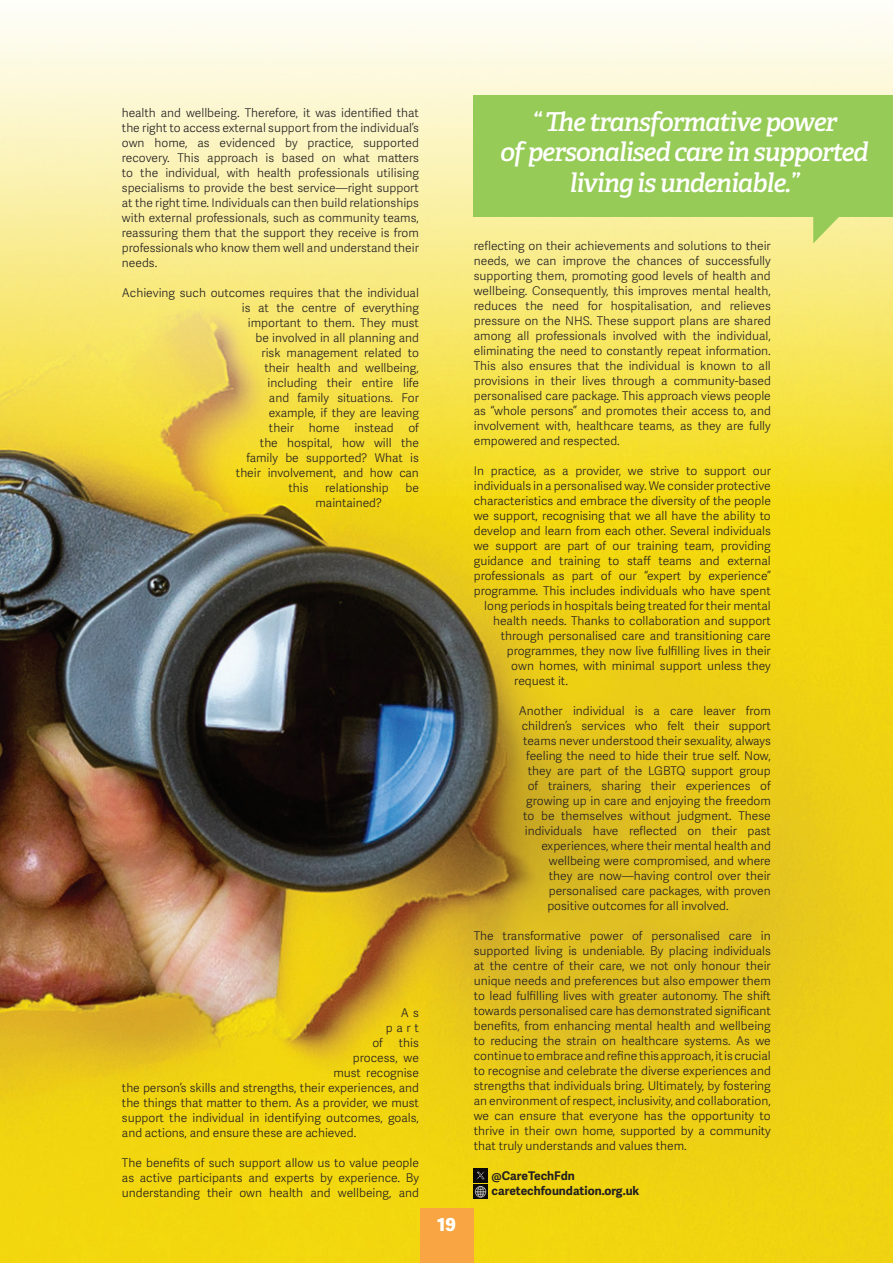
<style>
.page{position:relative;width:893px;height:1263px;background:#fff}
.page>*{position:absolute;margin:0;border:0;box-sizing:border-box;transform-origin:0 0}
.t1{font:italic 600 26.1px "Adelle";letter-spacing:-.04em;color:#fff}
.t2{font:800 18px "Adelle Sans";color:#fff}
.t3{font:300 12px/15px "Adelle Sans";color:#231f20;text-align:justify}
.t4{font:700 12px "Adelle Sans";color:#231f20}
</style>
<div class="page">
<img style="left:0;top:17px;width:893px;height:1246px">
<div style="left:420px;top:1209px;width:54px;height:54px;background:#f9a543"></div>
<img style="left:474px;top:1168px;width:13px;height:14px">
<svg style="left:474px;top:1185px;width:13px;height:13px"></svg>
<svg style="left:813px;top:217px;width:54px;height:26px"></svg>
<div style="left:474px;top:95px;width:419px;height:122px;background:#97cb58"></div>
<p class="t3" style="left:122px;top:105px;width:299px">health and wellbeing. Therefore, it was identified that the right to access external support from the individual’s own home, as evidenced by practice, supported recovery. This approach is based on what matters to the individual, with health professionals utilising specialisms to provide the best service—right support at the right time. Individuals can then build relationships with external professionals, such as community teams, reassuring them that the support they receive is from professionals who know them well and understand their needs.</p>
<p class="t3" style="left:122px;top:285px;width:299px">Achieving such outcomes requires that the individual</p>
<p class="t3" style="left:242px;top:300px;width:178px">is at the centre of everything</p>
<p class="t3" style="left:248px;top:315px;width:173px">important to them. They must</p>
<p class="t3" style="left:255px;top:330px;width:165px">be involved in all planning and</p>
<p class="t3" style="left:261px;top:345px;width:159px">risk management related to</p>
<p class="t3" style="left:264px;top:360px;width:156px">their health and wellbeing,</p>
<p class="t3" style="left:267px;top:375px;width:153px">including their entire life</p>
<p class="t3" style="left:269px;top:390px;width:152px">and family situations. For</p>
<p class="t3" style="left:269px;top:405px;width:151px">example, if they are leaving</p>
<p class="t3" style="left:269px;top:420px;width:151px">their home instead of</p>
<p class="t3" style="left:260px;top:435px;width:160px">the hospital, how will the</p>
<p class="t3" style="left:246px;top:450px;width:174px">family be supported? What is</p>
<p class="t3" style="left:236px;top:465px;width:185px">their involvement, and how can</p>
<p class="t3" style="left:288px;top:480px;width:22px">this</p>
<p class="t3" style="left:325px;top:480px;width:65px">relationship</p>
<p class="t3" style="left:405px;top:480px;width:15px">be</p>
<p class="t3" style="left:315px;top:495px;width:68px">maintained?</p>
<p class="t3" style="left:386px;top:1005px;width:35px;text-align:right">A s part</p>
<p class="t3" style="left:372px;top:1035px;width:12px">of</p>
<p class="t3" style="left:399px;top:1035px;width:22px">this</p>
<p class="t3" style="left:353px;top:1050px;width:68px">process, we</p>
<p class="t3" style="left:333px;top:1065px;width:87px">must recognise</p>
<p class="t3" style="left:122px;top:1080px;width:299px">the person’s skills and strengths, their experiences, and</p>
<p class="t3" style="left:122px;top:1095px;width:298px">the things that matter to them. As a provider, we must</p>
<p class="t3" style="left:122px;top:1110px;width:298px">support the individual in identifying outcomes, goals,</p>
<p class="t3" style="left:122px;top:1125px;width:236px">and actions, and ensure these are achieved.</p>
<p class="t3" style="left:122px;top:1155px;width:299px">The benefits of such support allow us to value people as active participants and experts by experience. By understanding their own health and wellbeing, and</p>
<p class="t2" style="left:437px;top:1213px;width:20px">19</p>
<p class="t1" style="left:532px;top:105px;width:307px">“ The transformative power</p>
<p class="t1" style="left:500px;top:136px;width:370px">of personalised care in supported</p>
<p class="t1" style="left:570px;top:167px;width:231px">living is undeniable.”</p>
<p class="t3" style="left:474px;top:239px;width:299px">reflecting on their achievements and solutions to their needs, we can improve the chances of successfully supporting them, promoting good levels of health and wellbeing. Consequently, this improves mental health, reduces the need for hospitalisation, and relieves pressure on the NHS. These support plans are shared among all professionals involved with the individual, eliminating the need to constantly repeat information.<br>This also ensures that the individual is known to all provisions in their lives through a community-based personalised care package. This approach views people as “whole persons” and promotes their access to, and involvement with, healthcare teams, as they are fully empowered and respected.</p>
<p class="t3" style="left:474px;top:464px;width:299px">In practice, as a provider, we strive to support our</p>
<p class="t3" style="left:474px;top:479px;width:299px">individuals in a personalised way. We consider protective</p>
<p class="t3" style="left:474px;top:494px;width:299px">characteristics and embrace the diversity of the people</p>
<p class="t3" style="left:474px;top:509px;width:299px">we support, recognising that we all have the ability to</p>
<p class="t3" style="left:474px;top:524px;width:299px">develop and learn from each other. Several individuals</p>
<p class="t3" style="left:474px;top:539px;width:298px">we support are part of our training team, providing</p>
<p class="t3" style="left:474px;top:554px;width:299px">guidance and training to staff teams and external</p>
<p class="t3" style="left:474px;top:569px;width:298px">professionals as part of our “expert by experience”</p>
<p class="t3" style="left:474px;top:584px;width:298px">programme. This includes individuals who have spent</p>
<p class="t3" style="left:484px;top:599px;width:288px">long periods in hospitals being treated for their mental</p>
<p class="t3" style="left:493px;top:614px;width:279px">health needs. Thanks to collaboration and support</p>
<p class="t3" style="left:501px;top:629px;width:271px">through personalised care and transitioning care</p>
<p class="t3" style="left:507px;top:644px;width:265px">programmes, they now live fulfilling lives in their</p>
<p class="t3" style="left:511px;top:659px;width:261px">own homes, with minimal support unless they</p>
<p class="t3" style="left:514px;top:674px;width:55px">request it.</p>
<p class="t3" style="left:519px;top:704px;width:254px">Another individual is a care leaver from</p>
<p class="t3" style="left:522px;top:719px;width:251px">children’s services who felt their support</p>
<p class="t3" style="left:523px;top:734px;width:249px">teams never understood their sexuality, always</p>
<p class="t3" style="left:526px;top:749px;width:246px">feeling the need to hide their true self. Now,</p>
<p class="t3" style="left:528px;top:764px;width:245px">they are part of the LGBTQ support group</p>
<p class="t3" style="left:528px;top:779px;width:244px">of trainers, sharing their experiences of</p>
<p class="t3" style="left:526px;top:794px;width:246px">growing up in care and enjoying the freedom</p>
<p class="t3" style="left:523px;top:809px;width:249px">to be themselves without judgment. These</p>
<p class="t3" style="left:525px;top:824px;width:247px">individuals have reflected on their past</p>
<p class="t3" style="left:541px;top:839px;width:231px">experiences, where their mental health and</p>
<p class="t3" style="left:549px;top:854px;width:224px">wellbeing were compromised, and where</p>
<p class="t3" style="left:549px;top:869px;width:223px">they are now—having control over their</p>
<p class="t3" style="left:549px;top:884px;width:223px">personalised care packages, with proven</p>
<p class="t3" style="left:547px;top:899px;width:183px">positive outcomes for all involved.</p>
<p class="t3" style="left:474px;top:929px;width:299px">The transformative power of personalised care in supported living is undeniable. By placing individuals at the centre of their care, we not only honour their unique needs and preferences but also empower them to lead fulfilling lives with greater autonomy. The shift towards personalised care has demonstrated significant benefits, from enhancing mental health and wellbeing to reducing the strain on healthcare systems. As we continue to embrace and refine this approach, it is crucial to recognise and celebrate the diverse experiences and strengths that individuals bring. Ultimately, by fostering an environment of respect, inclusivity, and collaboration, we can ensure that everyone has the opportunity to thrive in their own home, supported by a community that truly understands and values them.</p>
<p class="t4" style="left:492px;top:1169px;width:85px">@CareTechFdn</p>
<p class="t4" style="left:492px;top:1184px;width:149px">caretechfoundation.org.uk</p>
</div>
